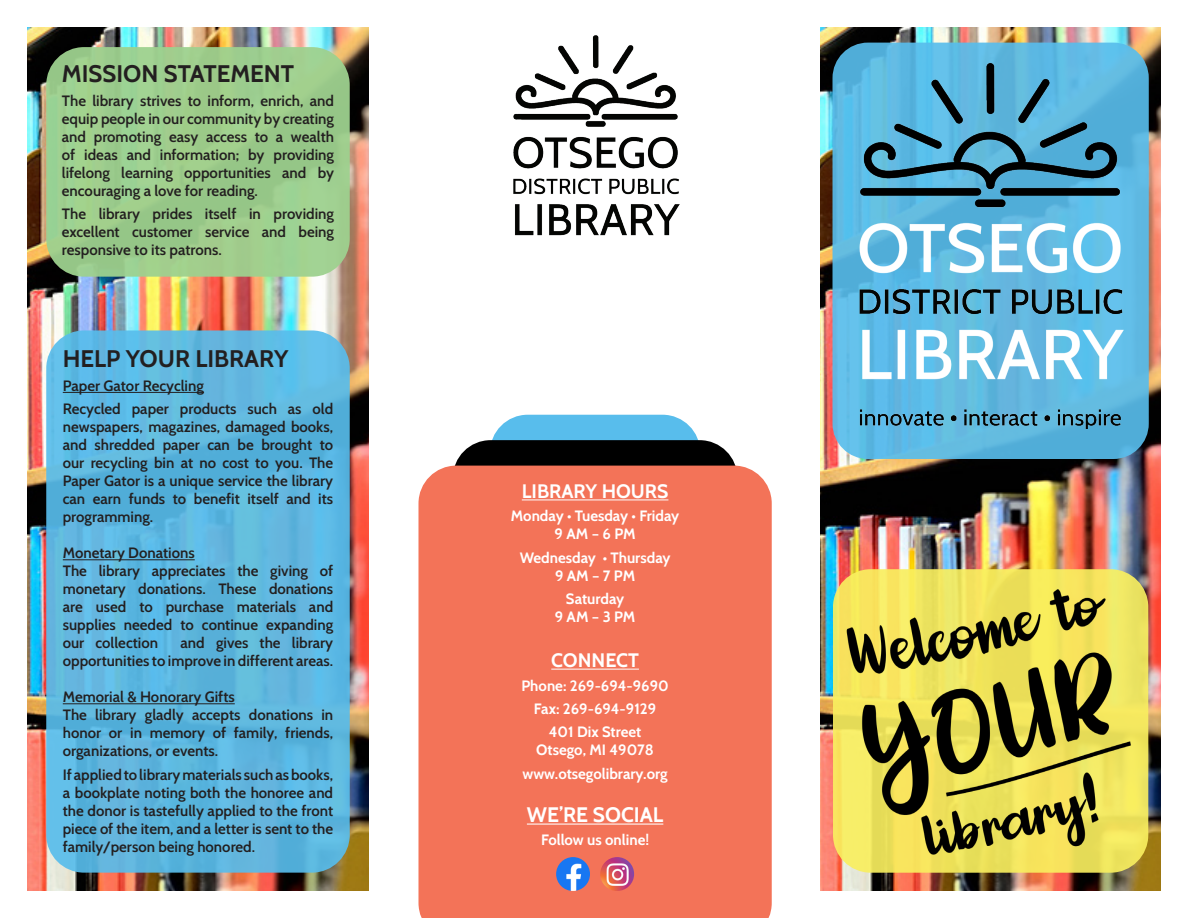
<style>
.page{position:relative;width:1188px;height:918px;background:#fff}
.page>*{position:absolute;margin:0;border:0;box-sizing:border-box;transform-origin:0 0}
.t1{font:700 24px "Cabin";color:#231f20}
.t2{font:700 21px "Cabin";color:#fff}
.t3{font:700 19.5px "Cabin";color:#fff}
.t4{font:600 15px/18px "Cabin";color:#231f20;text-align:justify}
.t5{font:700 15px "Cabin";color:#fff}
</style>
<div class="page">
<img style="left:820px;top:27px;width:341px;height:864px">
<svg style="left:833px;top:43px;width:316px;height:416px;fill:#5db8e1"></svg>
<img style="left:850px;top:57px;width:281px;height:371px">
<img style="left:27px;top:27px;width:342px;height:864px">
<div style="left:46px;top:47px;width:304px;height:230px;background:#9ed18f;border-radius:38px"></div>
<svg style="left:492px;top:415px;width:206px;height:25px;fill:#58bdec"></svg>
<svg style="left:453px;top:440px;width:284px;height:26px;fill:#000"></svg>
<div style="left:418px;top:466px;width:354px;height:452px;background:#f37358"></div>
<hr style="left:522px;top:499px;width:146px;height:1px;background:#fff">
<hr style="left:551px;top:669px;width:88px;height:1px;background:#fff">
<hr style="left:527px;top:824px;width:136px;height:1px;background:#fff">
<img style="left:513px;top:35px;width:167px;height:201px">
<img style="left:600px;top:857px;width:34px;height:34px;border-radius:17px">
<img style="left:556px;top:857px;width:34px;height:34px;border-radius:17px">
<svg style="left:833px;top:569px;width:315px;height:304px;fill:#f2e45e"></svg>
<img style="left:844px;top:581px;width:293px;height:281px">
<div style="left:46px;top:330px;width:304px;height:543px;background:linear-gradient(to right,#5eb7e0,#5cb6df);border-radius:38px"></div>
<hr style="left:63px;top:392px;width:141px;height:1px;background:#231f20">
<hr style="left:63px;top:559px;width:132px;height:1px;background:#231f20">
<hr style="left:63px;top:703px;width:172px;height:1px;background:#231f20">
<p class="t1" style="left:62px;top:59px;width:234px">MISSION STATEMENT</p>
<p class="t4" style="left:62px;top:91px;width:274px">The library strives to inform, enrich, and equip people in our community by creating and promoting easy access to a wealth of ideas and information; by providing lifelong learning opportunities and by encouraging a love for reading.</p>
<p class="t4" style="left:62px;top:205px;width:274px">The library prides itself in providing excellent customer service and being responsive to its patrons.</p>
<p class="t1" style="left:63px;top:345px;width:227px">HELP YOUR LIBRARY</p>
<p class="t4" style="left:63px;top:377px;width:143px">Paper Gator Recycling</p>
<p class="t4" style="left:63px;top:400px;width:272px">Recycled paper products such as old newspapers, magazines, damaged books, and shredded paper can be brought to our recycling bin at no cost to you. The Paper Gator is a unique service the library can earn funds to benefit itself and its programming.</p>
<p class="t4" style="left:63px;top:544px;width:133px">Monetary Donations</p>
<p class="t4" style="left:63px;top:562px;width:272px">The library appreciates the giving of monetary donations. These donations are used to purchase materials and supplies needed to continue expanding our collection</p>
<p class="t4" style="left:63px;top:634px;width:272px;text-align:right">and gives the library<br>opportunities to improve in different areas.</p>
<p class="t4" style="left:63px;top:688px;width:174px">Memorial &amp; Honorary Gifts</p>
<p class="t4" style="left:63px;top:706px;width:272px">The library gladly accepts donations in honor or in memory of family, friends, organizations, or events.</p>
<p class="t4" style="left:63px;top:765px;width:272px">If applied to library materials such as books, a bookplate noting both the honoree and the donor is tastefully applied to the front piece of the item, and a letter is sent to the family/person being honored.</p>
<p class="t3" style="left:522px;top:479px;width:148px">LIBRARY HOURS</p>
<p class="t5" style="left:511px;top:507px;width:170px">Monday • Tuesday • Friday</p>
<p class="t5" style="left:555px;top:525px;width:82px">9 AM – 6 PM</p>
<p class="t5" style="left:520px;top:548px;width:152px">Wednesday • Thursday</p>
<p class="t5" style="left:555px;top:566px;width:82px">9 AM – 7 PM</p>
<p class="t5" style="left:566px;top:590px;width:60px">Saturday</p>
<p class="t5" style="left:555px;top:608px;width:82px">9 AM – 3 PM</p>
<p class="t3" style="left:551px;top:649px;width:89px">CONNECT</p>
<p class="t5" style="left:521px;top:676px;width:149px">Phone: 269-694-9690</p>
<p class="t5" style="left:534px;top:700px;width:124px">Fax: 269-694-9129</p>
<p class="t5" style="left:549px;top:723px;width:94px">401 Dix Street</p>
<p class="t5" style="left:536px;top:741px;width:119px">Otsego, MI 49078</p>
<p class="t5" style="left:523px;top:764px;width:147px">www.otsegolibrary.org</p>
<p class="t2" style="left:527px;top:802px;width:138px">WE’RE SOCIAL</p>
<p class="t5" style="left:541px;top:831px;width:110px">Follow us online!</p>
</div>
